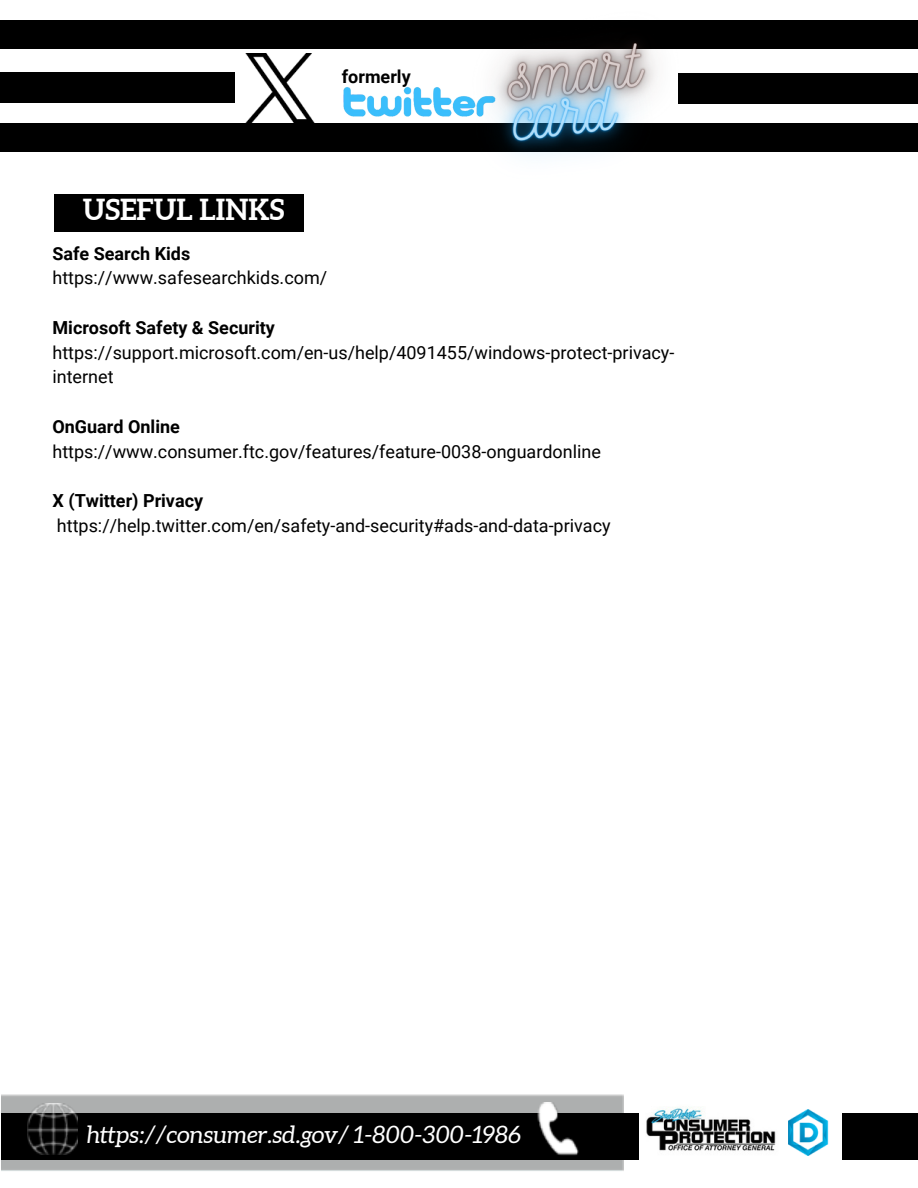
<style>
.page{position:relative;width:918px;height:1188px;background:#fff}
.page>*{position:absolute;margin:0;border:0;box-sizing:border-box;transform-origin:0 0}
.t1{font:700 28.95px "Aleo";color:#fff}
.t2{font:italic 23.85px "Aleo";color:#fff}
.t3{font:18px/24.8px "Roboto";color:#000}
.t4{font:700 18px "Roboto";color:#000}
</style>
<div class="page">
<div style="left:1px;top:1113px;width:917px;height:47px;background:#000"></div>
<img style="left:640px;top:1107px;width:144px;height:53px">
<img style="left:784px;top:1109px;width:58px;height:51px">
<img style="left:788px;top:1110px;width:42px;height:46px">
<img style="left:27px;top:1104px;width:51px;height:51px">
<img style="left:528px;top:1102px;width:51px;height:53px">
<div style="left:54px;top:194px;width:250px;height:38px;background:#000"></div>
<div style="left:0;top:21px;width:918px;height:28px;background:#000"></div>
<img style="left:343px;top:87px;width:69px;height:30px">
<div style="left:0;top:123px;width:918px;height:29px;background:#000"></div>
<div style="left:0;top:72px;width:234px;height:31px;background:#000"></div>
<div style="left:679px;top:73px;width:239px;height:31px;background:#000"></div>
<img style="left:413px;top:20px;width:322px;height:136px">
<img style="left:246px;top:54px;width:68px;height:68px">
<p class="t4" style="left:342px;top:66px;width:70px">formerly</p>
<p class="t1" style="left:83px;top:193px;width:203px">USEFUL LINKS</p>
<p class="t4" style="left:52px;top:243px;width:139px">Safe Search Kids</p>
<p class="t3" style="left:52px;top:266px;width:276px">https://www.safesearchkids.com/</p>
<p class="t4" style="left:52px;top:317px;width:224px">Microsoft Safety &amp; Security</p>
<p class="t3" style="left:52px;top:340px;width:623px">https://support.microsoft.com/en-us/help/4091455/windows-protect-privacy&shy;internet</p>
<p class="t4" style="left:52px;top:416px;width:129px">OnGuard Online</p>
<p class="t3" style="left:52px;top:439px;width:550px">https://www.consumer.ftc.gov/features/feature-0038-onguardonline</p>
<p class="t4" style="left:52px;top:490px;width:152px">X (Twitter) Privacy</p>
<p class="t3" style="left:57px;top:513px;width:555px">https://help.twitter.com/en/safety-and-security#ads-and-data-privacy</p>
<p class="t2" style="left:86px;top:1121px;width:436px">https://consumer.sd.gov/ 1-800-300-1986</p>
</div>
